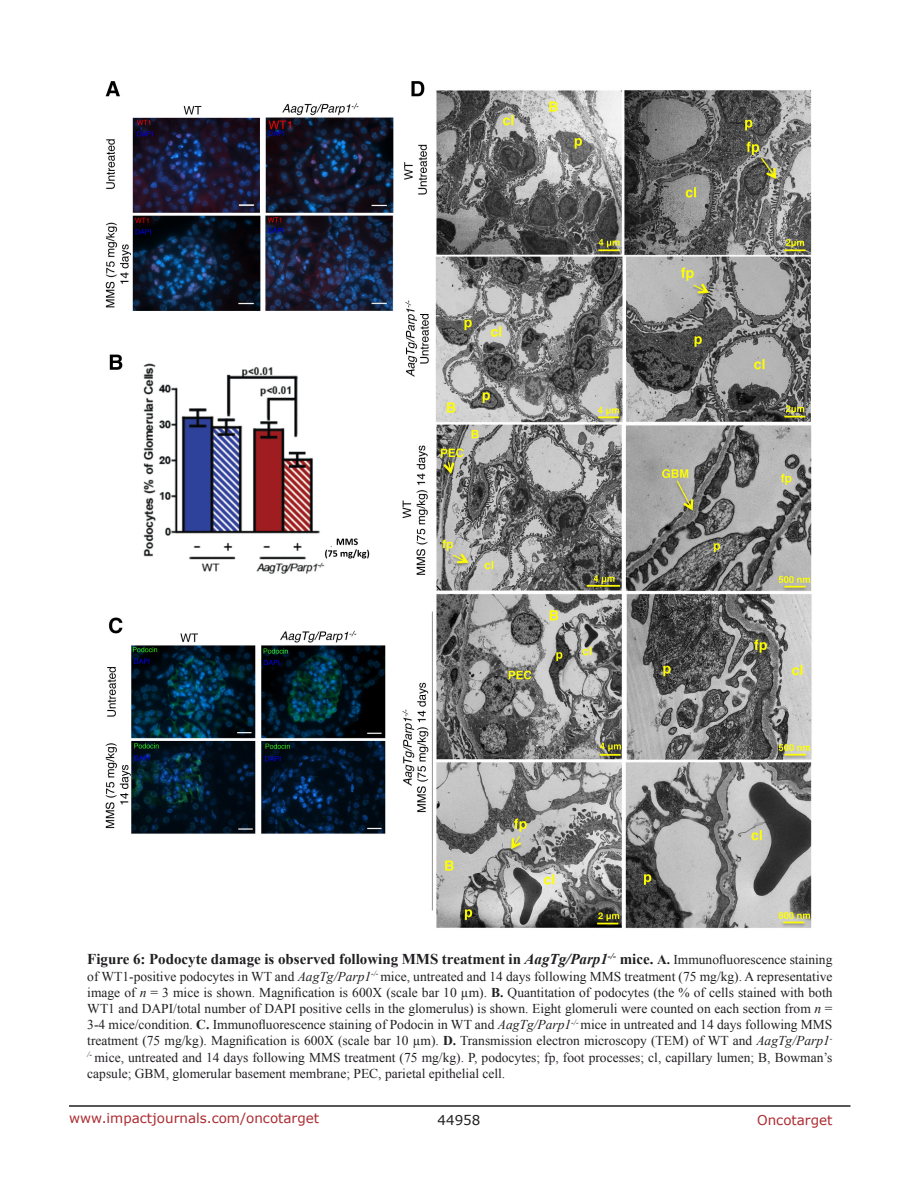
<style>
.page{position:relative;width:918px;height:1188px;background:#fff}
.page>*{position:absolute;margin:0;border:0;box-sizing:border-box;transform-origin:0 0}
.FigureText{font:700 15px "Times New Roman";color:#221f22}
.FigureText-2{font:13.5px/16.2px "Times New Roman";color:#221f22;text-align:justify}
.t1{font:13.5px "Verdana";color:#ac2b31}
.t2{font:13.5px "Verdana";color:#221f22}
.s1{font-style:italic}
.s2{font-size:13.5px}
.s3{font-weight:400;font-size:13.5px}
.s4{font-weight:700}
</style>
<div class="page">
<hr style="left:69px;top:1105px;width:781px;height:2px;background:#231f20">
<img style="left:105px;top:81px;width:707px;height:848px">
<p class="FigureText" style="left:87px;top:949px;width:747px">Figure 6: Podocyte damage is observed following MMS treatment in <span class="s1">AagTg/Parp1</span><sup>-/-</sup> mice. <span class="s2">A.</span> <span class="s3">Immunofluorescence staining</span></p>
<p class="FigureText-2" style="left:87px;top:968px;width:747px">of WT1-positive podocytes in WT and <span class="s1">AagTg/Parp1</span><sup>-/-</sup> mice, untreated and 14 days following MMS treatment (75 mg/kg). A representative image of <span class="s1">n</span> = 3 mice is shown. Magnification is 600X (scale bar 10 µm). <span class="s4">B.</span> Quantitation of podocytes (the % of cells stained with both WT1 and DAPI/total number of DAPI positive cells in the glomerulus) is shown. Eight glomeruli were counted on each section from <span class="s1">n</span> = 3-4 mice/condition. <span class="s4">C.</span> Immunofluorescence staining of Podocin in WT and <span class="s1">AagTg/Parp1</span><sup>-/-</sup> mice in untreated and 14 days following MMS treatment (75 mg/kg). Magnification is 600X (scale bar 10 µm). <span class="s4">D.</span> Transmission electron microscopy (TEM) of WT and <span class="s1">AagTg/Parp1</span><sup>- /-</sup> mice, untreated and 14 days following MMS treatment (75 mg/kg). P, podocytes; fp, foot processes; cl, capillary lumen; B, Bowman’s capsule; GBM, glomerular basement membrane; PEC, parietal epithelial cell.</p>
<p class="t1" style="left:69px;top:1109px;width:252px">www.impactjournals.com/oncotarget</p>
<p class="t2" style="left:438px;top:1111px;width:44px">44958</p>
<p class="t1" style="left:757px;top:1111px;width:77px">Oncotarget</p>
</div>
